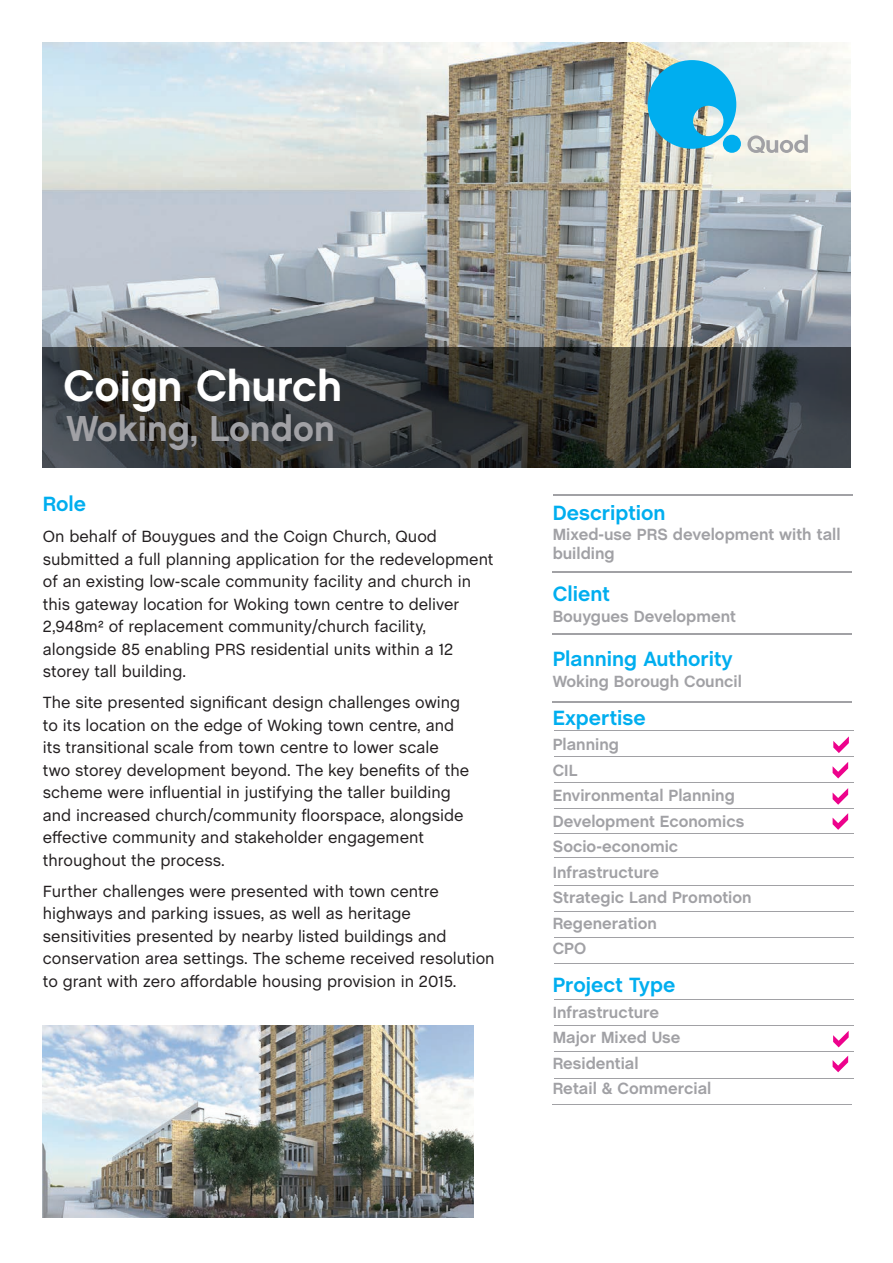
<style>
.page{position:relative;width:893px;height:1263px;background:#fff}
.page>*{position:absolute;margin:0;border:0;box-sizing:border-box;transform-origin:0 0}
.t1{font:43.5px "Chalet New York Nineteen Sixty";color:#fff}
.t2{font:36px "Chalet New York Nineteen Sixty";color:#a1a1a5}
.t3{font:700 21px "Chalet";color:#00aeef}
.t4{font:16.5px/22.5px "Chalet";color:#231f20}
.t5{font:700 16.5px/25.5px "Chalet";color:#a1a1a5}
</style>
<div class="page">
<img style="left:43px;top:43px;width:807px;height:305px">
<svg style="left:43px;top:348px;width:807px;height:120px;background:#323534"></svg>
<img style="left:43px;top:1025px;width:430px;height:192px">
<hr style="left:554px;top:494px;width:299px;height:1px;background:#a1a1a5">
<svg style="left:833px;top:736px;width:16px;height:17px"></svg>
<hr style="left:553px;top:571px;width:299px;height:1px;background:#a1a1a5">
<hr style="left:553px;top:633px;width:299px;height:2px;background:#a1a1a5">
<hr style="left:553px;top:701px;width:299px;height:1px;background:#a1a1a5">
<hr style="left:554px;top:730px;width:299px;height:1px;background:#a1a1a5">
<hr style="left:554px;top:756px;width:299px;height:1px;background:#a1a1a5">
<hr style="left:554px;top:782px;width:299px;height:1px;background:#a1a1a5">
<hr style="left:554px;top:808px;width:299px;height:1px;background:#a1a1a5">
<hr style="left:554px;top:833px;width:299px;height:1px;background:#a1a1a5">
<hr style="left:554px;top:857px;width:299px;height:1px;background:#a1a1a5">
<hr style="left:554px;top:885px;width:299px;height:1px;background:#a1a1a5">
<hr style="left:554px;top:911px;width:299px;height:1px;background:#a1a1a5">
<hr style="left:554px;top:937px;width:299px;height:1px;background:#a1a1a5">
<hr style="left:554px;top:963px;width:299px;height:1px;background:#a1a1a5">
<hr style="left:554px;top:999px;width:299px;height:1px;background:#a1a1a5">
<hr style="left:554px;top:1025px;width:299px;height:1px;background:#a1a1a5">
<hr style="left:554px;top:1051px;width:299px;height:1px;background:#a1a1a5">
<hr style="left:554px;top:1078px;width:299px;height:1px;background:#a1a1a5">
<hr style="left:553px;top:1104px;width:299px;height:1px;background:#a1a1a5">
<svg style="left:833px;top:762px;width:15px;height:16px"></svg>
<svg style="left:833px;top:1056px;width:15px;height:16px"></svg>
<svg style="left:648px;top:60px;width:88px;height:89px;background:#3db8e2"></svg>
<div style="left:723px;top:135px;width:18px;height:18px;background:#00aeef;border-radius:50%"></div>
<svg style="left:747px;top:135px;width:61px;height:18px"></svg>
<svg style="left:833px;top:788px;width:15px;height:17px"></svg>
<svg style="left:833px;top:813px;width:15px;height:17px"></svg>
<svg style="left:833px;top:1031px;width:16px;height:16px"></svg>
<h1 class="t1" style="left:64px;top:358px;width:280px">Coign Church</h1>
<h2 class="t2" style="left:67px;top:406px;width:270px">Woking, London</h2>
<p class="t3" style="left:43px;top:491px;width:45px">Role</p>
<p class="t4" style="left:43px;top:525px;width:452px">On behalf of Bouygues and the Coign Church, Quod submitted a full planning application for the redevelopment of an existing low-scale community facility and church in this gateway location for Woking town centre to deliver 2,948m² of replacement community/church facility, alongside 85 enabling PRS residential units within a 12 storey tall building.</p>
<p class="t4" style="left:43px;top:691px;width:428px">The site presented significant design challenges owing to its location on the edge of Woking town centre, and its transitional scale from town centre to lower scale two storey development beyond. The key benefits of the scheme were influential in justifying the taller building and increased church/community floorspace, alongside effective community and stakeholder engagement throughout the process.</p>
<p class="t4" style="left:43px;top:880px;width:453px">Further challenges were presented with town centre highways and parking issues, as well as heritage sensitivities presented by nearby listed buildings and conservation area settings. The scheme received resolution to grant with zero affordable housing provision in 2015.</p>
<p class="t3" style="left:553px;top:500px;width:114px">Description</p>
<p class="t5" style="left:553px;top:525px;width:289px;line-height:19.5px">Mixed-use PRS development with tall building</p>
<p class="t3" style="left:553px;top:581px;width:58px">Client</p>
<p class="t5" style="left:553px;top:605px;width:185px">Bouygues Development</p>
<p class="t3" style="left:553px;top:646px;width:182px">Planning Authority</p>
<p class="t5" style="left:553px;top:669px;width:191px">Woking Borough Council</p>
<p class="t3" style="left:553px;top:705px;width:95px">Expertise</p>
<p class="t5" style="left:553px;top:733px;width:200px">Planning<br>CIL<br>Environmental Planning<br>Development Economics<br>Socio-economic<br>Infrastructure<br>Strategic Land Promotion<br>Regeneration<br>CPO</p>
<p class="t3" style="left:553px;top:972px;width:124px">Project Type</p>
<p class="t5" style="left:553px;top:1000px;width:160px">Infrastructure<br>Major Mixed Use<br>Residential<br>Retail &amp; Commercial</p>
</div>
